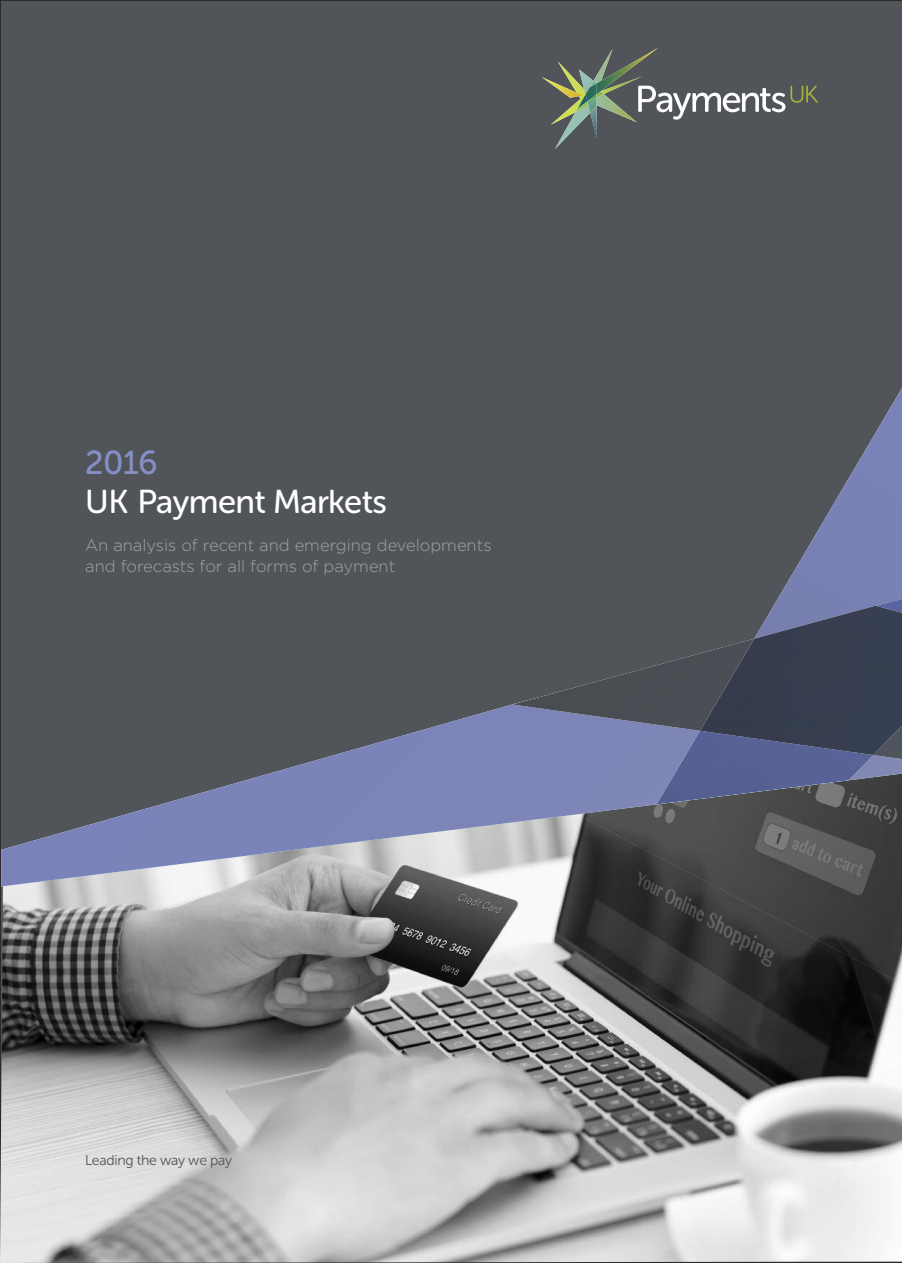
<style>
.page{position:relative;width:902px;height:1263px;background:#fff}
.page>*{position:absolute;margin:0;border:0;box-sizing:border-box;transform-origin:0 0}
.t1{font:33px "Museo Sans Rounded 500";letter-spacing:-.015em;color:#fff}
.t2{font:33px "Museo Sans Rounded 500";color:#868fc5}
.t3{font:300 16.5px/21px "Gotham";color:#a0a3a6}
.t4{font:14.25px "Museo Sans Rounded 300";letter-spacing:-.015em;color:#515459}
</style>
<div class="page">
<div style="left:0;top:0;width:901px;height:690px;background:#515459"></div>
<img style="left:0;top:690px;width:901px;height:573px">
<svg style="left:541px;top:48px;width:277px;height:101px;background:#606564"></svg>
<div style="left:1px;top:435px;width:400px;height:269px;background:#515459"></div>
<div style="left:401px;top:296px;width:353px;height:408px;background:#515459"></div>
<svg style="left:1px;top:704px;width:511px;height:182px;background:#787d95"></svg>
<svg style="left:512px;top:636px;width:389px;height:250px;background:#616371"></svg>
<img style="left:656px;top:731px;width:217px;height:74px">
<svg style="left:754px;top:296px;width:147px;height:310px;background:#5d6174"></svg>
<img style="left:875px;top:598px;width:26px;height:8px">
<img style="left:700px;top:606px;width:201px;height:149px">
<h1 class="t2" style="left:85px;top:451px;width:74px">2016</h1>
<h1 class="t1" style="left:85px;top:490px;width:303px">UK Payment Markets</h1>
<p class="t3" style="left:85px;top:536px;width:408px">An analysis of recent and emerging developments and forecasts for all forms of payment</p>
<p class="t4" style="left:85px;top:1155px;width:148px">Leading the way we pay</p>
</div>
